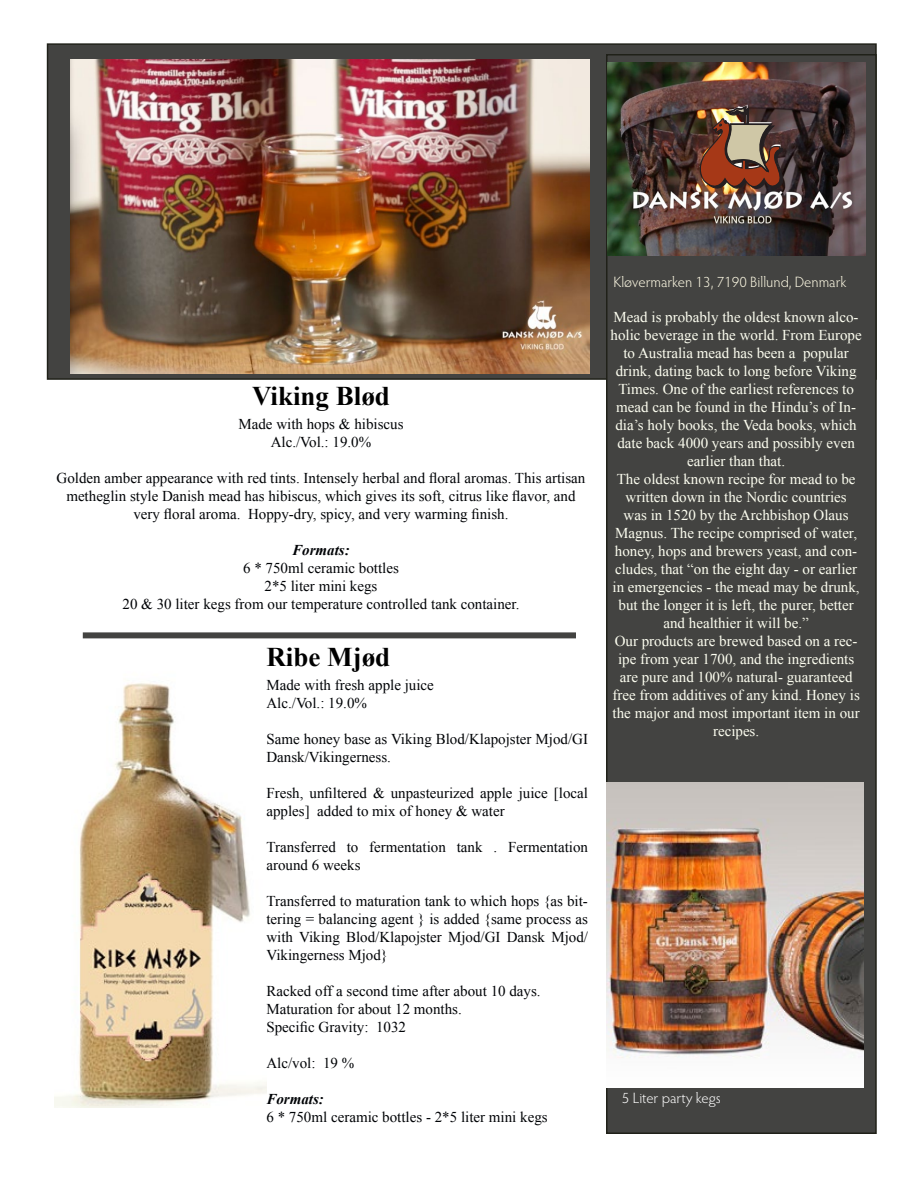
<style>
.page{position:relative;width:918px;height:1188px;background:#fff}
.page>*{position:absolute;margin:0;border:0;box-sizing:border-box;transform-origin:0 0}
.t1{font:700 27px "Times New Roman";color:#000}
.t2{font:15px/18px "Times New Roman";color:#000306}
.t3{font:15px/18px "Times New Roman";color:#fdfef0;text-align:center}
.t4{font:300 15px "Hypatia Sans Pro";color:#fffbe5}
.t5{font:italic 700 15px "Times New Roman";color:#000306}
.t6{font:300 15px "Hypatia Sans Pro";letter-spacing:-.005em;color:#fff}
</style>
<div class="page">
<div style="left:47px;top:43px;width:830px;height:337px;background:#434341;border:2px solid #202119"></div>
<div style="left:606px;top:54px;width:271px;height:1080px;background:#434341;border:2px solid #202119"></div>
<img style="left:607px;top:63px;width:258px;height:193px">
<img style="left:71px;top:59px;width:518px;height:315px">
<img style="left:696px;top:106px;width:89px;height:92px">
<img style="left:54px;top:683px;width:212px;height:424px">
<div style="left:83px;top:632px;width:493px;height:6px;background:#434341"></div>
<img style="left:606px;top:782px;width:258px;height:305px">
<h1 class="t1" style="left:252px;top:378px;width:139px">Viking Blød</h1>
<p class="t2" style="left:239px;top:414px;width:167px;text-align:center">Made with hops &amp; hibiscus<br>Alc./Vol.: 19.0%</p>
<p class="t2" style="left:57px;top:468px;width:530px;text-align:center">Golden amber appearance with red tints. Intensely herbal and floral aromas. This artisan metheglin style Danish mead has hibiscus, which gives its soft, citrus like flavor, and very floral aroma. Hoppy-dry, spicy, and very warming finish.</p>
<p class="t5" style="left:292px;top:539px;width:59px">Formats:</p>
<p class="t2" style="left:123px;top:558px;width:398px;text-align:center">6 * 750ml ceramic bottles<br>2*5 liter mini kegs<br>20 &amp; 30 liter kegs from our temperature controlled tank container.</p>
<h1 class="t1" style="left:266px;top:639px;width:125px">Ribe Mjød</h1>
<p class="t2" style="left:266px;top:675px;width:169px">Made with fresh apple juice<br>Alc./Vol.: 19.0%</p>
<p class="t2" style="left:266px;top:729px;width:323px">Same honey base as Viking Blod/Klapojster Mjod/GI<br>Dansk/Vikingerness.</p>
<p class="t2" style="left:266px;top:783px;width:323px">Fresh, unfiltered &amp; unpasteurized apple juice [local apples] added to mix of honey &amp; water</p>
<p class="t2" style="left:266px;top:837px;width:323px">Transferred to fermentation tank . Fermentation around 6 weeks</p>
<p class="t2" style="left:266px;top:891px;width:323px;text-align:justify">Transferred to maturation tank to which hops {as bit&shy;tering = balancing agent } is added {same process as with Viking Blod/Klapojster Mjod/GI Dansk Mjod/ Vikingerness Mjod}</p>
<p class="t2" style="left:266px;top:981px;width:276px">Racked off a second time after about 10 days.<br>Maturation for about 12 months.<br>Specific Gravity: 1032</p>
<p class="t2" style="left:266px;top:1053px;width:89px">Alc/vol: 19 %</p>
<p class="t5" style="left:266px;top:1088px;width:59px">Formats:</p>
<p class="t2" style="left:266px;top:1107px;width:283px">6 * 750ml ceramic bottles - 2*5 liter mini kegs</p>
<p class="t4" style="left:613px;top:272px;width:234px">Kløvermarken 13, 7190 Billund, Denmark</p>
<p class="t3" style="left:611px;top:307px;width:253px">Mead is probably the oldest known alco&shy;holic beverage in the world. From Europe to Australia mead has been a popular drink, dating back to long before Viking Times. One of the earliest references to mead can be found in the Hindu’s of In&shy;dia’s holy books, the Veda books, which date back 4000 years and possibly even earlier than that.<br>The oldest known recipe for mead to be written down in the Nordic countries<br>was in 1520 by the Archbishop Olaus Magnus. The recipe comprised of water, honey, hops and brewers yeast, and con&shy;cludes, that “on the eight day - or earlier in emergencies - the mead may be drunk, but the longer it is left, the purer, better and healthier it will be.”<br>Our products are brewed based on a rec&shy;ipe from year 1700, and the ingredients are pure and 100% natural- guaranteed free from additives of any kind. Honey is the major and most important item in our recipes.</p>
<p class="t6" style="left:622px;top:1088px;width:100px">5 Liter party kegs</p>
</div>
